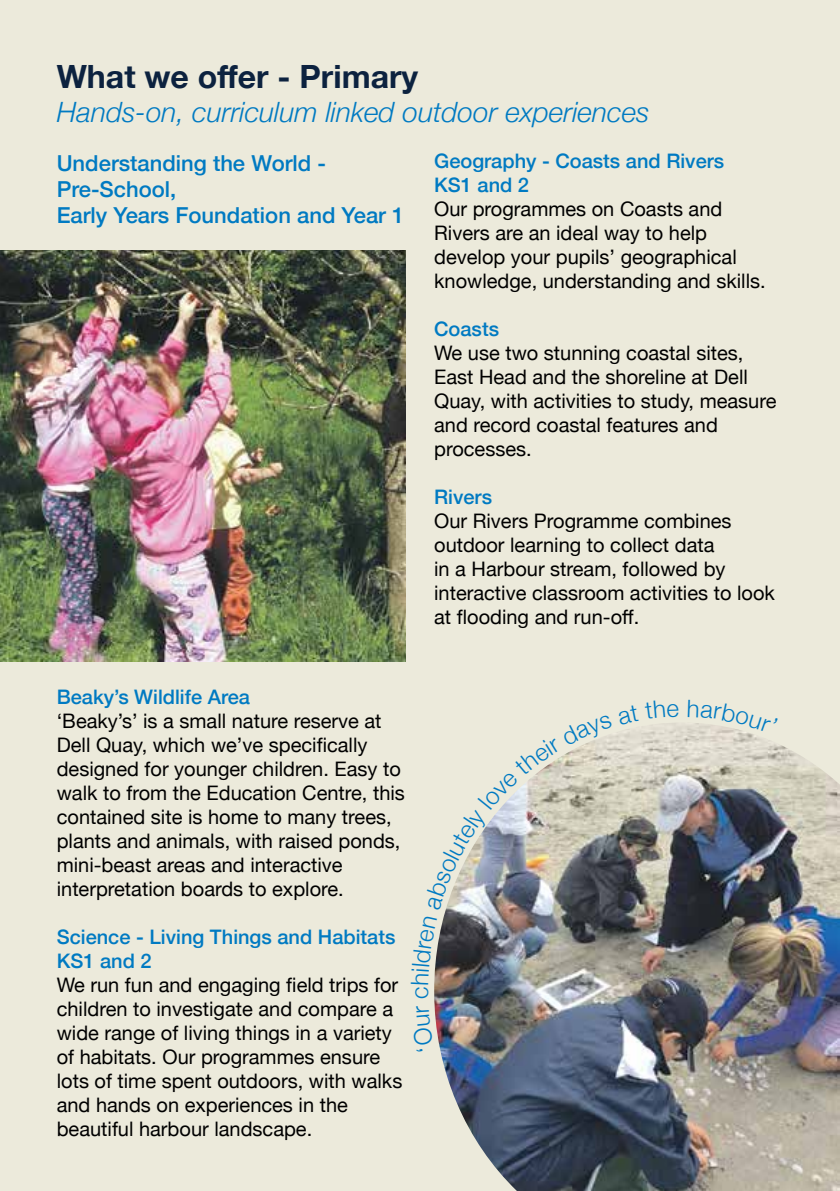
<style>
.page{position:relative;width:840px;height:1191px;background:#fff}
.page>*{position:absolute;margin:0;border:0;box-sizing:border-box;transform-origin:0 0}
.t1{font:700 32px "Helvetica Neue";color:#0c223f}
.t2{font:italic 300 28px "Helvetica Neue";color:#007ac2}
.t3{font:300 24px "Helvetica Neue";color:#007ac2}
.t4{font:500 22px/26.4px "Helvetica Neue";color:#007ac2}
.t5{font:20px/24px "Helvetica Neue";color:#000}
.t6{font:500 20px/24px "Helvetica Neue";color:#007ac2}
</style>
<div class="page">
<div style="left:0;top:0;width:839px;height:1191px;background:#eceadb"></div>
<img style="left:434px;top:723px;width:405px;height:468px">
<img style="left:0;top:251px;width:405px;height:410px">
<svg style="left:434px;top:916px;width:2px;height:68px"></svg>
<img style="left:434px;top:723px;width:204px;height:187px">
<svg style="left:687px;top:723px;width:90px;height:9px"></svg>
<h1 class="t1" style="left:57px;top:51px;width:363px">What we offer - Primary</h1>
<h2 class="t2" style="left:57px;top:89px;width:594px">Hands-on, curriculum linked outdoor experiences</h2>
<p class="t4" style="left:57px;top:148px;width:349px">Understanding the World -<br>Pre-School,<br>Early Years Foundation and Year 1</p>
<p class="t6" style="left:434px;top:147px;width:291px">Geography - Coasts and Rivers<br>KS1 and 2</p>
<p class="t5" style="left:434px;top:198px;width:333px">Our programmes on Coasts and Rivers are an ideal way to help develop your pupils’ geographical knowledge, understanding and skills.</p>
<p class="t6" style="left:434px;top:315px;width:66px">Coasts</p>
<p class="t5" style="left:434px;top:342px;width:343px">We use two stunning coastal sites,<br>East Head and the shoreline at Dell<br>Quay, with activities to study, measure and record coastal features and processes.</p>
<p class="t6" style="left:434px;top:483px;width:59px">Rivers</p>
<p class="t5" style="left:434px;top:510px;width:342px">Our Rivers Programme combines outdoor learning to collect data<br>in a Harbour stream, followed by interactive classroom activities to look at flooding and run-off.</p>
<p class="t6" style="left:57px;top:683px;width:195px">Beaky’s Wildlife Area</p>
<p class="t5" style="left:57px;top:709px;width:349px">‘Beaky’s’ is a small nature reserve at Dell Quay, which we’ve specifically designed for younger children. Easy to walk to from the Education Centre, this contained site is home to many trees, plants and animals, with raised ponds, mini-beast areas and interactive interpretation boards to explore.</p>
<p class="t6" style="left:57px;top:923px;width:340px">Science - Living Things and Habitats<br>KS1 and 2</p>
<p class="t5" style="left:57px;top:973px;width:347px">We run fun and engaging field trips for children to investigate and compare a wide range of living things in a variety of habitats. Our programmes ensure lots of time spent outdoors, with walks and hands on experiences in the beautiful harbour landscape.</p>
<p class="t3" style="left:400px;top:998px;width:14px;rotate:-90deg">c</p>
</div>
